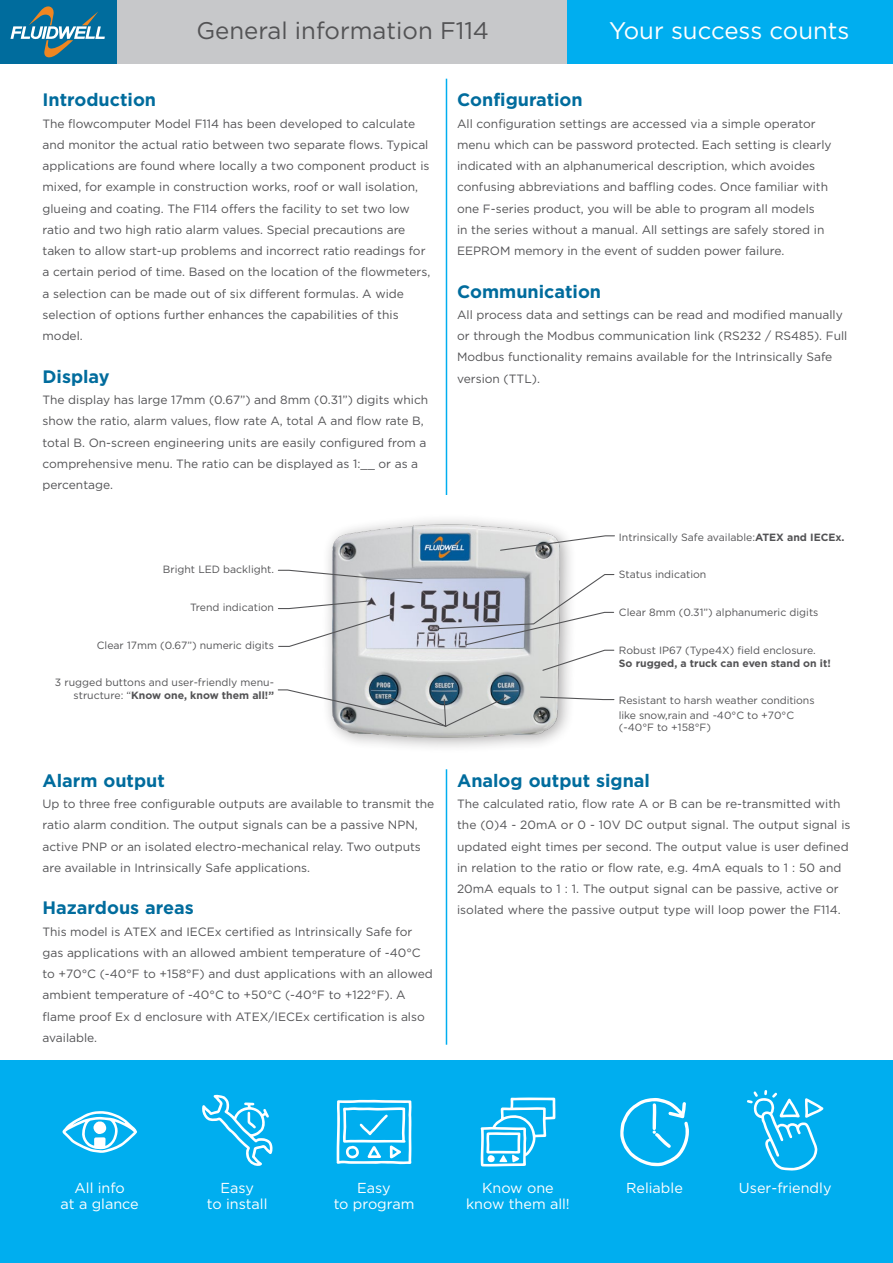
<style>
.page{position:relative;width:893px;height:1263px;background:#fff}
.page>*{position:absolute;margin:0;border:0;box-sizing:border-box;transform-origin:0 0}
.t1{font:24px "Gotham Pro";color:#535355}
.t2{font:24px "Gotham Pro";color:#fff}
.t3{font:700 18px "Gotham Pro";color:#006c9d}
.t4{font:14.4px/16.4px "Gotham Pro";color:#fff;text-align:center}
.t5{font:12px/21.3px "Gotham Pro";color:#535355}
.t6{font:10.5px/12.6px "Gotham Pro";color:#535355;text-align:right}
.t7{font:700 10.5px "Gotham Pro";color:#535355}
.s1{font-weight:700}
</style>
<div class="page">
<div style="left:0;top:1061px;width:893px;height:202px;background:#00aeef"></div>
<div style="left:0;top:0;width:117px;height:64px;background:#006c9d"></div>
<svg style="left:11px;top:6px;width:94px;height:51px"></svg>
<div style="left:117px;top:0;width:451px;height:64px;background:#c7c8ca"></div>
<div style="left:568px;top:0;width:325px;height:64px;background:#00aeef"></div>
<img style="left:327px;top:519px;width:244px;height:229px">
<svg style="left:277px;top:569px;width:146px;height:15px"></svg>
<svg style="left:278px;top:600px;width:115px;height:47px"></svg>
<svg style="left:539px;top:696px;width:76px;height:5px"></svg>
<svg style="left:499px;top:535px;width:116px;height:16px"></svg>
<svg style="left:277px;top:689px;width:230px;height:39px"></svg>
<svg style="left:438px;top:573px;width:177px;height:99px"></svg>
<hr style="left:446px;top:769px;width:1px;height:276px;background:#00aeef">
<hr style="left:446px;top:79px;width:1px;height:416px;background:#00aeef">
<svg style="left:62px;top:1111px;width:75px;height:42px"></svg>
<svg style="left:202px;top:1094px;width:71px;height:72px"></svg>
<svg style="left:336px;top:1100px;width:76px;height:64px"></svg>
<svg style="left:480px;top:1097px;width:75px;height:69px"></svg>
<svg style="left:620px;top:1098px;width:69px;height:68px"></svg>
<svg style="left:747px;top:1090px;width:77px;height:81px"></svg>
<h1 class="t1" style="left:196px;top:17px;width:294px">General information F114</h1>
<h1 class="t2" style="left:609px;top:17px;width:242px">Your success counts</h1>
<h2 class="t3" style="left:43px;top:90px;width:115px">Introduction</h2>
<p class="t5" style="left:43px;top:113px;width:389px">The flowcomputer Model F114 has been developed to calculate and monitor the actual ratio between two separate flows. Typical applications are found where locally a two component product is mixed, for example in construction works, roof or wall isolation, glueing and coating. The F114 offers the facility to set two low ratio and two high ratio alarm values. Special precautions are taken to allow start-up problems and incorrect ratio readings for a certain period of time. Based on the location of the flowmeters, a selection can be made out of six different formulas. A wide selection of options further enhances the capabilities of this model.</p>
<h2 class="t3" style="left:43px;top:366px;width:69px">Display</h2>
<p class="t5" style="left:43px;top:389px;width:387px">The display has large 17mm (0.67”) and 8mm (0.31”) digits which show the ratio, alarm values, flow rate A, total A and flow rate B, total B. On-screen engineering units are easily configured from a comprehensive menu. The ratio can be displayed as 1:__ or as a percentage.</p>
<p class="t6" style="left:163px;top:563px;width:113px">Bright LED backlight.</p>
<p class="t6" style="left:190px;top:601px;width:85px">Trend indication</p>
<p class="t6" style="left:97px;top:638px;width:179px">Clear 17mm (0.67”) numeric digits</p>
<p class="t6" style="left:55px;top:676px;width:221px">3 rugged buttons and user-friendly menu&shy;structure: “<span class="s1">Know one, know them all!”</span></p>
<h2 class="t3" style="left:43px;top:770px;width:124px">Alarm output</h2>
<p class="t5" style="left:43px;top:793px;width:393px">Up to three free configurable outputs are available to transmit the ratio alarm condition. The output signals can be a passive NPN, active PNP or an isolated electro-mechanical relay. Two outputs are available in Intrinsically Safe applications.</p>
<h2 class="t3" style="left:43px;top:897px;width:153px">Hazardous areas</h2>
<p class="t5" style="left:43px;top:921px;width:392px">This model is ATEX and IECEx certified as Intrinsically Safe for gas applications with an allowed ambient temperature of -40°C to +70°C (-40°F to +158°F) and dust applications with an allowed ambient temperature of -40°C to +50°C (-40°F to +122°F). A flame proof Ex d enclosure with ATEX/IECEx certification is also available.</p>
<h2 class="t3" style="left:457px;top:90px;width:127px">Configuration</h2>
<p class="t5" style="left:457px;top:113px;width:376px">All configuration settings are accessed via a simple operator menu which can be password protected. Each setting is clearly indicated with an alphanumerical description, which avoides confusing abbreviations and baffling codes. Once familiar with one F-series product, you will be able to program all models<br>in the series without a manual. All settings are safely stored in EEPROM memory in the event of sudden power failure.</p>
<h2 class="t3" style="left:457px;top:281px;width:146px">Communication</h2>
<p class="t5" style="left:457px;top:304px;width:392px">All process data and settings can be read and modified manually or through the Modbus communication link (RS232 / RS485). Full Modbus functionality remains available for the Intrinsically Safe version (TTL).</p>
<p class="t6" style="left:619px;top:530px;width:227px">Intrinsically Safe available:<span class="s1">ATEX and IECEx.</span></p>
<p class="t6" style="left:619px;top:568px;width:89px">Status indication</p>
<p class="t6" style="left:619px;top:606px;width:201px">Clear 8mm (0.31”) alphanumeric digits</p>
<p class="t6" style="left:619px;top:644px;width:198px">Robust IP67 (Type4X) field enclosure.</p>
<p class="t7" style="left:619px;top:657px;width:213px">So rugged, a truck can even stand on it!</p>
<p class="t6" style="left:619px;top:693px;width:197px;line-height:14.4px;text-align:left">Resistant to harsh weather conditions like snow,rain and -40°C to +70°C</p>
<p class="t6" style="left:619px;top:721px;width:94px">(-40°F to +158°F)</p>
<h2 class="t3" style="left:457px;top:770px;width:194px">Analog output signal</h2>
<p class="t5" style="left:457px;top:793px;width:395px">The calculated ratio, flow rate A or B can be re-transmitted with the (0)4 - 20mA or 0 - 10V DC output signal. The output signal is updated eight times per second. The output value is user defined in relation to the ratio or flow rate, e.g. 4mA equals to 1 : 50 and 20mA equals to 1 : 1. The output signal can be passive, active or isolated where the passive output type will loop power the F114.</p>
<p class="t4" style="left:61px;top:1180px;width:80px">All info<br>at a glance</p>
<p class="t4" style="left:207px;top:1180px;width:62px">Easy<br>to install</p>
<p class="t4" style="left:334px;top:1180px;width:82px">Easy<br>to program</p>
<p class="t4" style="left:466px;top:1180px;width:105px">Know one know them all!</p>
<p class="t4" style="left:626px;top:1180px;width:58px">Reliable</p>
<p class="t4" style="left:739px;top:1180px;width:94px">User-friendly</p>
</div>
